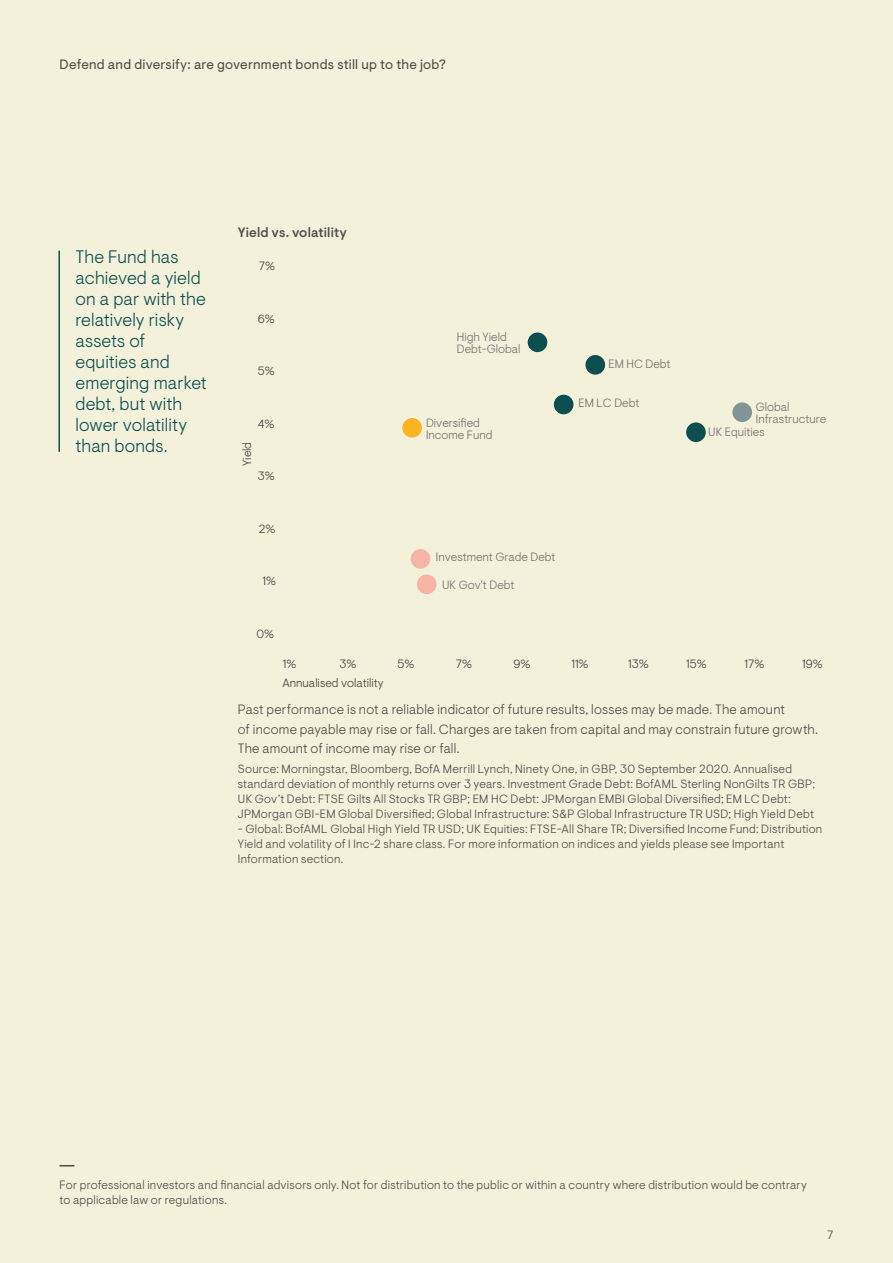
<style>
.page{position:relative;width:893px;height:1263px;background:#f4f1db}
.page>*{position:absolute;margin:0;border:0;box-sizing:border-box;transform-origin:0 0}
.Pull_out_quote_small{font:300 18px/21px "Ninety One Visuelt";letter-spacing:.005em;color:#0c4f51}
.Source_and_footnote{font:300 13.5px/19.5px "Ninety One Visuelt";letter-spacing:.015em;color:#4b4c4d}
.t1{font:13.5px "Ninety One Visuelt";letter-spacing:.015em;color:#4b4c4d}
.Chart_Figure_heading{font:500 13.5px "Ninety One Visuelt";letter-spacing:.015em;color:#4b4c4d}
.Source_and_footnote-2{font:300 12px/15px "Ninety One Visuelt";letter-spacing:.02em;color:#4b4c4d}
.t2{font:300 12px/12px "Ninety One Visuelt";color:#717171}
.t3{font:300 12px "Ninety One Visuelt";color:#424142}
</style>
<div class="page">
<svg style="left:403px;top:416px;width:18px;height:24px"></svg>
<div style="left:411px;top:549px;width:19px;height:20px;background:#f6b4a7;border-radius:50%"></div>
<div style="left:417px;top:574px;width:20px;height:20px;background:#f6b4a7;border-radius:50%"></div>
<div style="left:554px;top:395px;width:19px;height:19px;background:#0c4f51;border-radius:50%"></div>
<div style="left:585px;top:355px;width:20px;height:20px;background:#0c4f51;border-radius:50%"></div>
<div style="left:686px;top:422px;width:20px;height:20px;background:#0c4f51;border-radius:50%"></div>
<div style="left:732px;top:402px;width:20px;height:20px;background:#819598;border-radius:50%"></div>
<div style="left:528px;top:332px;width:19px;height:20px;background:#0c4f51;border-radius:50%"></div>
<div style="left:402px;top:418px;width:20px;height:20px;background:#fcb423;border-radius:50%"></div>
<hr style="left:58px;top:251px;width:2px;height:201px;background:#0c4f51">
<svg style="left:60px;top:1165px;width:14px;height:1px"></svg>
<p class="t1" style="left:60px;top:56px;width:388px">Defend and diversify: are government bonds still up to the job?</p>
<p class="Pull_out_quote_small" style="left:75px;top:247px;width:133px">The Fund has achieved a yield on a par with the relatively risky assets of equities and emerging market debt, but with lower volatility than bonds.</p>
<p class="Chart_Figure_heading" style="left:238px;top:225px;width:111px">Yield vs. volatility</p>
<p class="t3" style="left:259px;top:259px;width:18px">7%</p>
<p class="t3" style="left:258px;top:312px;width:18px">6%</p>
<p class="t3" style="left:258px;top:364px;width:18px">5%</p>
<p class="t3" style="left:258px;top:417px;width:18px">4%</p>
<p class="t3" style="left:240px;top:466px;width:26px;rotate:-90deg">Yield</p>
<p class="t3" style="left:258px;top:469px;width:18px">3%</p>
<p class="t3" style="left:259px;top:522px;width:18px">2%</p>
<p class="t3" style="left:263px;top:574px;width:15px">1%</p>
<p class="t3" style="left:256px;top:627px;width:19px">0%</p>
<p class="t2" style="left:457px;top:331px;width:65px">High Yield<br>Debt-Global</p>
<p class="t2" style="left:608px;top:358px;width:64px">EM HC Debt</p>
<p class="t2" style="left:578px;top:397px;width:62px">EM LC Debt</p>
<p class="t2" style="left:756px;top:401px;width:35px">Global</p>
<p class="t2" style="left:426px;top:417px;width:55px">Diversified</p>
<p class="t2" style="left:756px;top:413px;width:72px">Infrastructure</p>
<p class="t2" style="left:426px;top:429px;width:68px">Income Fund</p>
<p class="t2" style="left:708px;top:426px;width:58px">UK Equities</p>
<p class="t2" style="left:436px;top:551px;width:121px">Investment Grade Debt</p>
<p class="t2" style="left:442px;top:579px;width:74px">UK Gov't Debt</p>
<p class="t3" style="left:283px;top:657px;width:15px">1%</p>
<p class="t3" style="left:340px;top:657px;width:18px">3%</p>
<p class="t3" style="left:398px;top:657px;width:18px">5%</p>
<p class="t3" style="left:456px;top:657px;width:18px">7%</p>
<p class="t3" style="left:513px;top:657px;width:18px">9%</p>
<p class="t3" style="left:571px;top:657px;width:19px">11%</p>
<p class="t3" style="left:628px;top:657px;width:22px">13%</p>
<p class="t3" style="left:686px;top:657px;width:22px">15%</p>
<p class="t3" style="left:744px;top:657px;width:21px">17%</p>
<p class="t3" style="left:802px;top:657px;width:22px">19%</p>
<p class="t3" style="left:282px;top:676px;width:103px">Annualised volatility</p>
<p class="Source_and_footnote" style="left:238px;top:700px;width:582px">Past performance is not a reliable indicator of future results, losses may be made. The amount<br>of income payable may rise or fall. Charges are taken from capital and may constrain future growth.<br>The amount of income may rise or fall.</p>
<p class="Source_and_footnote-2" style="left:238px;top:761px;width:579px">Source: Morningstar, Bloomberg, BofA Merrill Lynch, Ninety One, in GBP, 30 September 2020. Annualised standard deviation of monthly returns over 3 years. Investment Grade Debt: BofAML Sterling NonGilts TR GBP; UK Gov’t Debt: FTSE Gilts All Stocks TR GBP; EM HC Debt: JPMorgan EMBI Global Diversified; EM LC Debt:<br>JPMorgan GBI-EM Global Diversified; Global Infrastructure: S&amp;P Global Infrastructure TR USD; High Yield Debt</p>
<p class="Source_and_footnote-2" style="left:238px;top:821px;width:586px">- Global: BofAML Global High Yield TR USD; UK Equities: FTSE-All Share TR; Diversified Income Fund: Distribution<br>Yield and volatility of I Inc-2 share class. For more information on indices and yields please see Important<br>Information section.</p>
<p class="Source_and_footnote-2" style="left:60px;top:1177px;width:749px">For professional investors and financial advisors only. Not for distribution to the public or within a country where distribution would be contrary to applicable law or regulations.</p>
<p class="Source_and_footnote-2" style="left:827px;top:1227px;width:8px">7</p>
</div>
